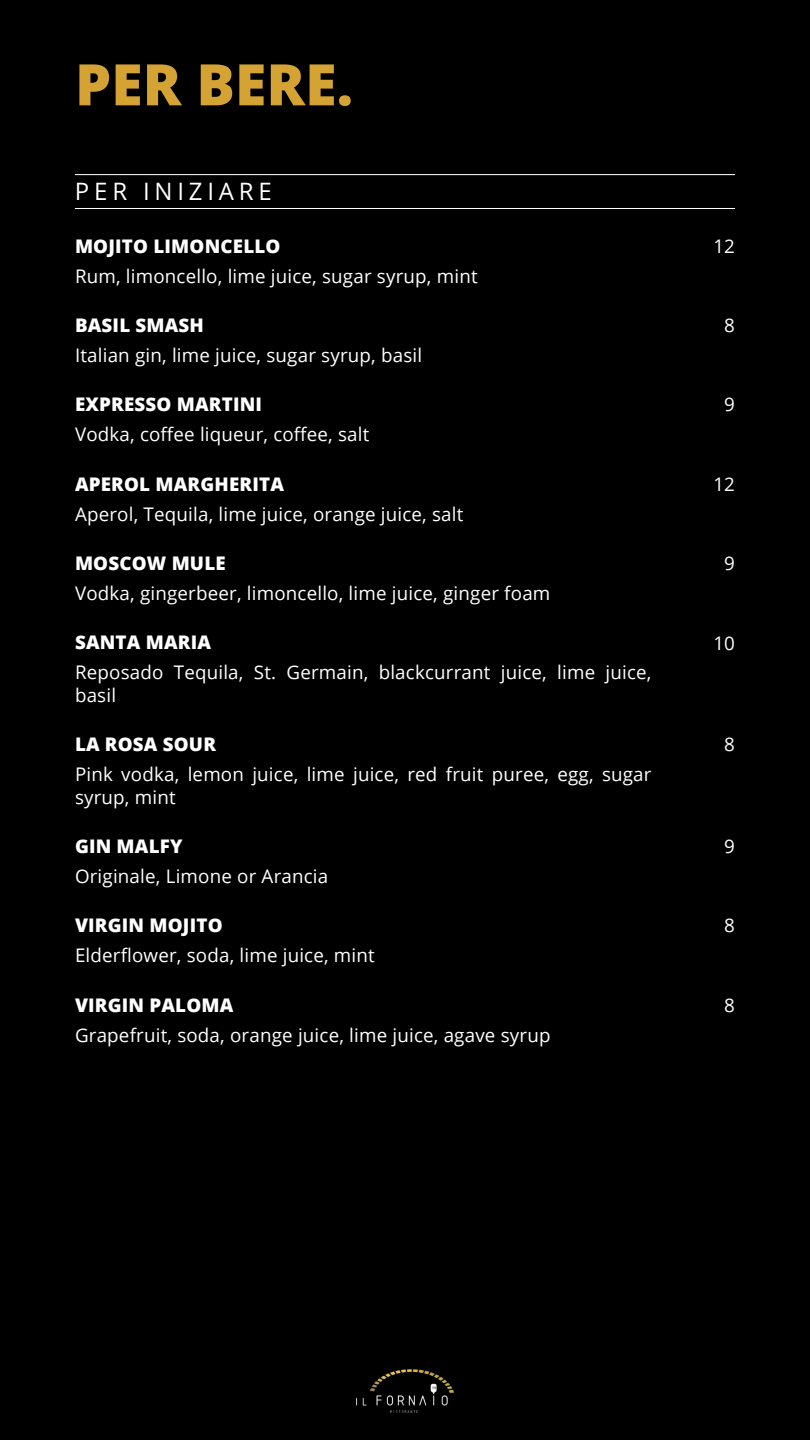
<style>
.page{position:relative;width:810px;height:1440px;background:#000}
.page>*{position:absolute;margin:0;border:0;box-sizing:border-box;transform-origin:0 0}
.t1{font:800 57.3px "Open Sans";color:#d4a333}
.t2{font:24px "Open Sans";letter-spacing:.2em;color:#fff}
.t3{font:18.75px/22.5px "Open Sans";letter-spacing:.01em;color:#fff}
.t4{font:800 18.75px "Open Sans";letter-spacing:.01em;color:#fff}
</style>
<div class="page">
<img style="left:357px;top:1370px;width:96px;height:43px">
<hr style="left:75px;top:174px;width:660px;height:1px;background:#fff">
<hr style="left:75px;top:208px;width:660px;height:1px;background:#fff">
<h1 class="t1" style="left:75px;top:41px;width:280px">PER BERE.</h1>
<p class="t2" style="left:75px;top:175px;width:198px">PER INIZIARE</p>
<p class="t4" style="left:75px;top:232px;width:207px">MOJITO LIMONCELLO</p>
<p class="t3" style="left:75px;top:264px;width:404px">Rum, limoncello, lime juice, sugar syrup, mint</p>
<p class="t4" style="left:75px;top:311px;width:131px">BASIL SMASH</p>
<p class="t3" style="left:75px;top:344px;width:349px">Italian gin, lime juice, sugar syrup, basil</p>
<p class="t4" style="left:75px;top:390px;width:189px">EXPRESSO MARTINI</p>
<p class="t3" style="left:75px;top:423px;width:296px">Vodka, coffee liqueur, coffee, salt</p>
<p class="t4" style="left:75px;top:470px;width:211px">APEROL MARGHERITA</p>
<p class="t3" style="left:75px;top:502px;width:390px">Aperol, Tequila, lime juice, orange juice, salt</p>
<p class="t4" style="left:75px;top:549px;width:152px">MOSCOW MULE</p>
<p class="t3" style="left:75px;top:582px;width:477px">Vodka, gingerbeer, limoncello, lime juice, ginger foam</p>
<p class="t4" style="left:75px;top:628px;width:138px">SANTA MARIA</p>
<p class="t3" style="left:75px;top:661px;width:578px">Reposado Tequila, St. Germain, blackcurrant juice, lime juice, basil</p>
<p class="t4" style="left:75px;top:730px;width:143px">LA ROSA SOUR</p>
<p class="t3" style="left:75px;top:763px;width:578px">Pink vodka, lemon juice, lime juice, red fruit puree, egg, sugar syrup, mint</p>
<p class="t4" style="left:75px;top:832px;width:109px">GIN MALFY</p>
<p class="t3" style="left:75px;top:865px;width:255px">Originale, Limone or Arancia</p>
<p class="t4" style="left:75px;top:911px;width:149px">VIRGIN MOJITO</p>
<p class="t3" style="left:75px;top:944px;width:301px">Elderflower, soda, lime juice, mint</p>
<p class="t4" style="left:75px;top:991px;width:160px">VIRGIN PALOMA</p>
<p class="t3" style="left:75px;top:1023px;width:477px">Grapefruit, soda, orange juice, lime juice, agave syrup</p>
<p class="t3" style="left:713px;top:234px;width:23px">12</p>
<p class="t3" style="left:724px;top:314px;width:12px">8</p>
<p class="t3" style="left:724px;top:393px;width:12px">9</p>
<p class="t3" style="left:713px;top:472px;width:23px">12</p>
<p class="t3" style="left:724px;top:552px;width:12px">9</p>
<p class="t3" style="left:713px;top:631px;width:23px">10</p>
<p class="t3" style="left:724px;top:733px;width:12px">8</p>
<p class="t3" style="left:724px;top:835px;width:12px">9</p>
<p class="t3" style="left:724px;top:914px;width:12px">8</p>
<p class="t3" style="left:724px;top:993px;width:12px">8</p>
</div>
